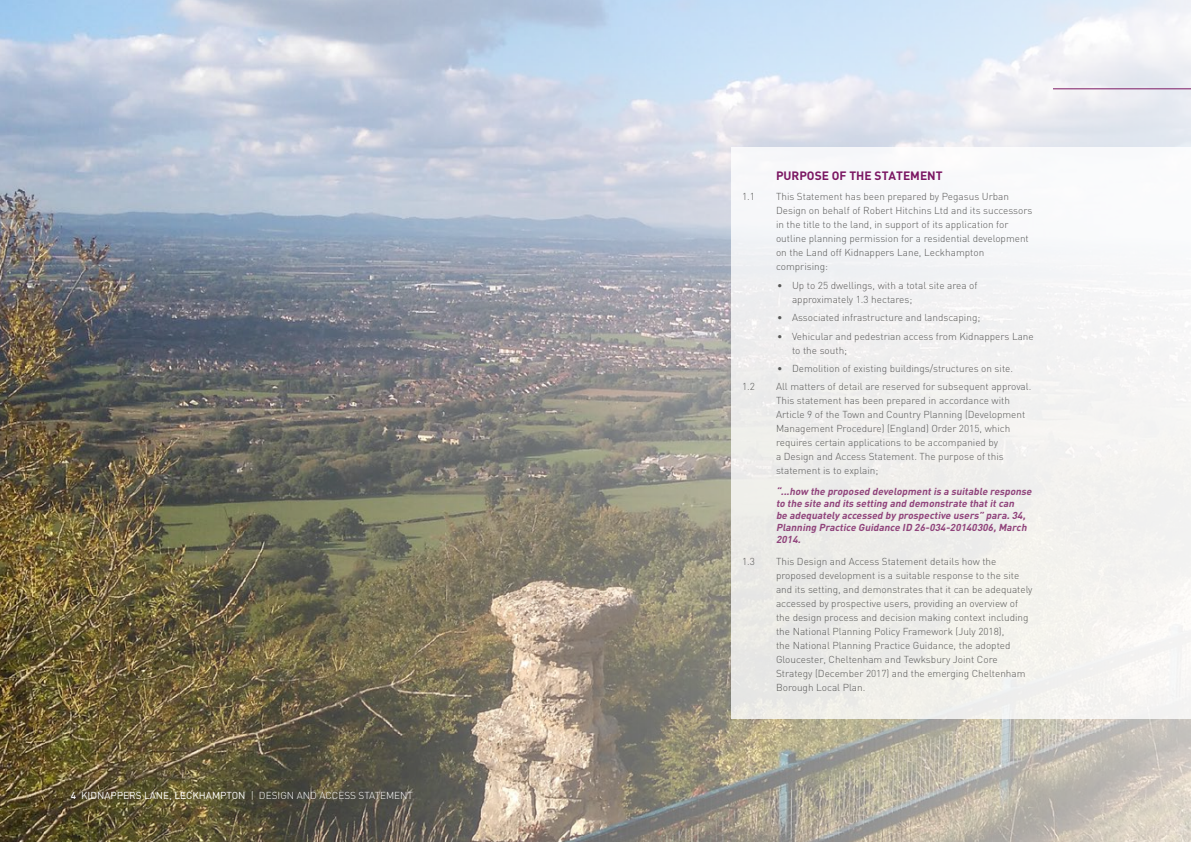
<style>
.page{position:relative;width:1191px;height:842px;background:#fff}
.page>*{position:absolute;margin:0;border:0;box-sizing:border-box;transform-origin:0 0}
.t1{font:700 12px "DIN";color:#7b1763}
.t2{font:300 10px/14px "DIN";color:#575756}
.t3{font:italic 700 10px/12px "DIN";color:#90437b}
.t4{font:10px "DIN";color:#fff}
.s1{font-weight:500}
.s2{font-weight:300}
</style>
<div class="page">
<img style="left:0;top:0;width:1191px;height:842px">
<div style="left:731px;top:147px;width:460px;height:572px;background:#f3f2f0"></div>
<hr style="left:1053px;top:88px;width:138px;height:1px;background:#7b1763">
<p class="t4" style="left:71px;top:790px;width:343px"><span class="s1">4</span> KIDNAPPERS LANE, LECKHAMPTON <span class="s2">| DESIGN AND ACCESS STATEMENT</span></p>
<p class="t1" style="left:776px;top:167px;width:168px">PURPOSE OF THE STATEMENT</p>
<p class="t2" style="left:742px;top:189px;width:14px">1.1</p>
<p class="t2" style="left:776px;top:189px;width:258px">This Statement has been prepared by Pegasus Urban Design on behalf of Robert Hitchins Ltd and its successors in the title to the land, in support of its application for outline planning permission for a residential development on the Land off Kidnappers Lane, Leckhampton comprising:</p>
<p class="t2" style="left:792px;top:278px;width:187px;text-indent:-15px">• Up to 25 dwellings, with a total site area of approximately 1.3 hectares;</p>
<p class="t2" style="left:777px;top:310px;width:205px">• Associated infrastructure and landscaping;</p>
<p class="t2" style="left:792px;top:329px;width:243px;text-indent:-15px">• Vehicular and pedestrian access from Kidnappers Lane to the south;</p>
<p class="t2" style="left:777px;top:361px;width:238px">• Demolition of existing buildings/structures on site.</p>
<p class="t2" style="left:742px;top:379px;width:14px">1.2</p>
<p class="t2" style="left:776px;top:379px;width:257px">All matters of detail are reserved for subsequent approval.<br>This statement has been prepared in accordance with Article 9 of the Town and Country Planning (Development Management Procedure) (England) Order 2015, which requires certain applications to be accompanied by<br>a Design and Access Statement. The purpose of this statement is to explain;</p>
<p class="t3" style="left:776px;top:485px;width:259px">“...how the proposed developmentis a suitable response to the site and its setting and demonstrate thatitcan<br>be adequately accessed by prospective users” para.34, Planning Practice Guidance ID 26-034-20140306,March 2014.</p>
<p class="t2" style="left:742px;top:554px;width:14px">1.3</p>
<p class="t2" style="left:776px;top:554px;width:258px">This Design and Access Statement details how the proposed development is a suitable response to the site and its setting, and demonstrates that it can be adequately accessed by prospective users, providing an overview of the design process and decision making context including the National Planning Policy Framework (July 2018),<br>the National Planning Practice Guidance, the adopted Gloucester, Cheltenham and Tewksbury Joint Core Strategy (December 2017) and the emerging Cheltenham Borough Local Plan.</p>
</div>
